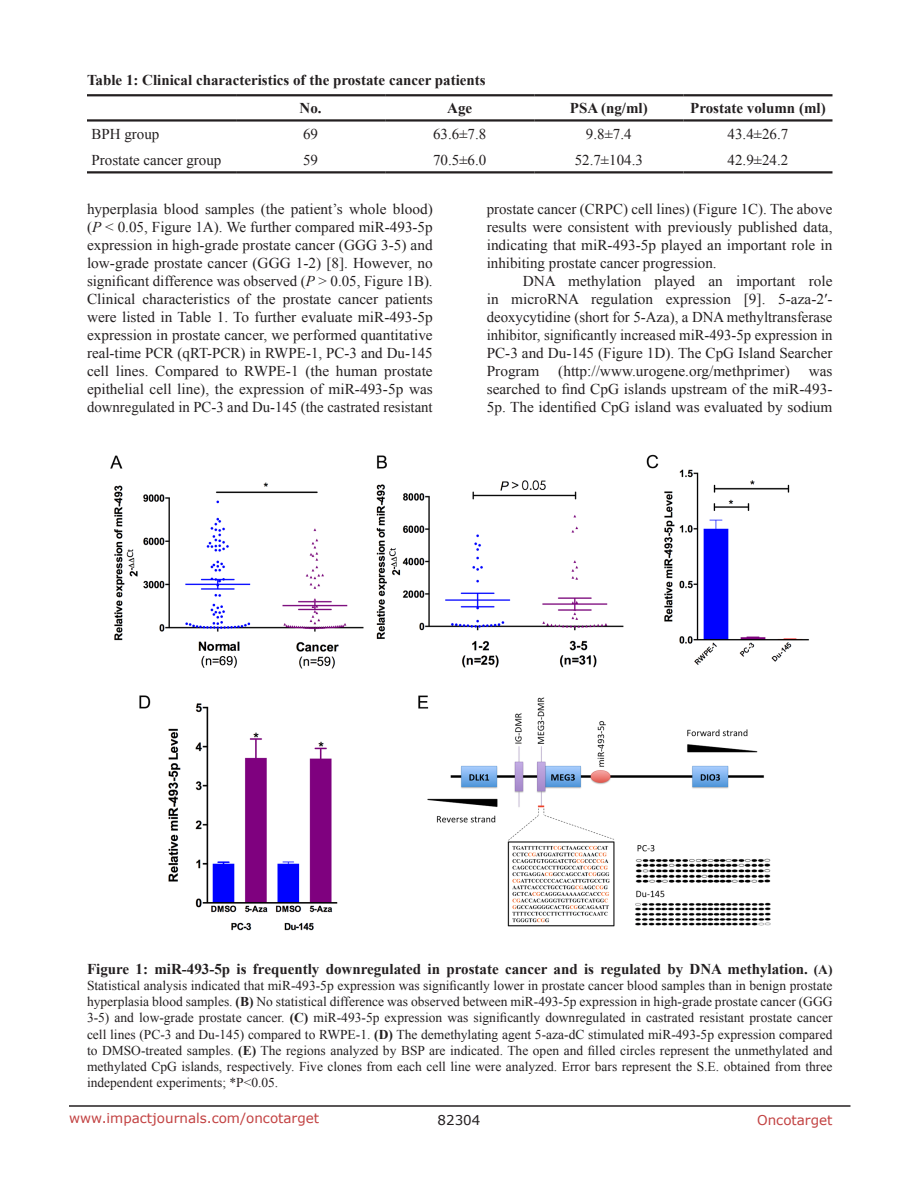
<style>
.page{position:relative;width:918px;height:1188px;background:#fff}
.page>*{position:absolute;margin:0;border:0;box-sizing:border-box;transform-origin:0 0}
.BodyText{font:15px/18px "Times New Roman";color:#231f20;text-align:justify}
.figuretext{font:700 15px "Times New Roman";color:#231f20}
.Table_head{font:700 15px "Times New Roman";color:#231f20}
.TableText1_Center{font:15px "Times New Roman";color:#231f20}
.Table_head_centre{font:700 15px "Times New Roman";color:#231f20}
.TableText1{font:15px "Times New Roman";color:#231f20}
.figuretext-2{font:13.5px/16.2px "Times New Roman";color:#231f20;text-align:justify}
.t1{font:13.5px "Verdana";color:#c24141}
.t2{font:13.5px "Verdana";color:#231f20}
.s1{font-style:italic}
.s2{font-size:13.5px}
.s3{font-weight:700}
</style>
<div class="page">
<hr style="left:69px;top:1105px;width:781px;height:2px;background:#231f20">
<img style="left:110px;top:454px;width:699px;height:477px">
<svg style="left:87px;top:96px;width:745px;height:1px"></svg>
<hr style="left:87px;top:94px;width:149px;height:2px;background:#231f20">
<hr style="left:236px;top:94px;width:149px;height:2px;background:#231f20">
<hr style="left:385px;top:94px;width:149px;height:2px;background:#231f20">
<hr style="left:534px;top:94px;width:149px;height:2px;background:#231f20">
<hr style="left:683px;top:94px;width:150px;height:2px;background:#231f20">
<hr style="left:87px;top:119px;width:149px;height:3px;background:#231f20">
<hr style="left:236px;top:119px;width:149px;height:3px;background:#231f20">
<hr style="left:385px;top:119px;width:149px;height:3px;background:#231f20">
<hr style="left:534px;top:119px;width:149px;height:3px;background:#231f20">
<hr style="left:683px;top:119px;width:150px;height:3px;background:#231f20">
<hr style="left:87px;top:171px;width:149px;height:2px;background:#231f20">
<hr style="left:236px;top:171px;width:149px;height:2px;background:#231f20">
<hr style="left:385px;top:171px;width:149px;height:2px;background:#231f20">
<hr style="left:534px;top:171px;width:149px;height:2px;background:#231f20">
<hr style="left:683px;top:171px;width:150px;height:2px;background:#231f20">
<p class="Table_head" style="left:87px;top:70px;width:400px">Table 1: Clinical characteristics of the prostate cancer patients</p>
<p class="Table_head_centre" style="left:300px;top:98px;width:24px">No.</p>
<p class="Table_head_centre" style="left:447px;top:98px;width:26px">Age</p>
<p class="Table_head_centre" style="left:570px;top:98px;width:79px">PSA (ng/ml)</p>
<p class="Table_head_centre" style="left:690px;top:98px;width:137px">Prostate volumn (ml)</p>
<p class="TableText1" style="left:92px;top:124px;width:69px">BPH group</p>
<p class="TableText1_Center" style="left:303px;top:124px;width:16px">69</p>
<p class="TableText1_Center" style="left:433px;top:124px;width:55px">63.6±7.8</p>
<p class="TableText1_Center" style="left:586px;top:124px;width:47px">9.8±7.4</p>
<p class="TableText1_Center" style="left:728px;top:124px;width:62px">43.4±26.7</p>
<p class="TableText1" style="left:92px;top:150px;width:131px">Prostate cancer group</p>
<p class="TableText1_Center" style="left:303px;top:150px;width:16px">59</p>
<p class="TableText1_Center" style="left:433px;top:150px;width:55px">70.5±6.0</p>
<p class="TableText1_Center" style="left:575px;top:150px;width:70px">52.7±104.3</p>
<p class="TableText1_Center" style="left:728px;top:150px;width:62px">42.9±24.2</p>
<p class="BodyText" style="left:87px;top:200px;width:347px">hyperplasia blood samples (the patient’s whole blood) (<span class="s1">P</span> &lt; 0.05, Figure 1A). We further compared miR-493-5p expression in high-grade prostate cancer (GGG 3-5) and low-grade prostate cancer (GGG 1-2) [8]. However, no significant difference was observed (<span class="s1">P</span> &gt; 0.05, Figure 1B).<br>Clinical characteristics of the prostate cancer patients were listed in Table 1. To further evaluate miR-493-5p expression in prostate cancer, we performed quantitative real-time PCR (qRT-PCR) in RWPE-1, PC-3 and Du-145 cell lines. Compared to RWPE-1 (the human prostate epithelial cell line), the expression of miR-493-5p was downregulated in PC-3 and Du-145 (the castrated resistant</p>
<p class="BodyText" style="left:487px;top:200px;width:347px">prostate cancer (CRPC) cell lines) (Figure 1C). The above results were consistent with previously published data, indicating that miR-493-5p played an important role in inhibiting prostate cancer progression.</p>
<p class="BodyText" style="left:487px;top:272px;width:347px;text-indent:36px">DNA methylation played an important role in microRNA regulation expression [9]. 5-aza-2′- deoxycytidine (short for 5-Aza), a DNA methyltransferase inhibitor, significantly increased miR-493-5p expression in PC-3 and Du-145 (Figure 1D). The CpG Island Searcher Program</p>
<p class="BodyText" style="left:558px;top:362px;width:233px">(http://www.urogene.org/methprimer)</p>
<p class="BodyText" style="left:487px;top:362px;width:347px;text-indent:322px">was searched to find CpG islands upstream of the miR-493- 5p. The identified CpG island was evaluated by sodium</p>
<p class="figuretext" style="left:87px;top:958px;width:747px">Figure 1: miR-493-5p is frequently downregulated in prostate cancer and is regulated by DNA methylation. <span class="s2">(A)</span></p>
<p class="figuretext-2" style="left:87px;top:977px;width:747px">Statistical analysis indicated that miR-493-5p expression was significantly lower in prostate cancer blood samples than in benign prostate hyperplasia blood samples. <span class="s3">(B)</span> No statistical difference was observed between miR-493-5p expression in high-grade prostate cancer (GGG 3-5) and low-grade prostate cancer. <span class="s3">(C)</span> miR-493-5p expression was significantly downregulated in castrated resistant prostate cancer cell lines (PC-3 and Du-145) compared to RWPE-1. <span class="s3">(D)</span> The demethylating agent 5-aza-dC stimulated miR-493-5p expression compared to DMSO-treated samples. <span class="s3">(E)</span> The regions analyzed by BSP are indicated. The open and filled circles represent the unmethylated and methylated CpG islands, respectively. Five clones from each cell line were analyzed. Error bars represent the S.E. obtained from three independent experiments; *P&lt;0.05.</p>
<p class="t1" style="left:69px;top:1109px;width:252px">www.impactjournals.com/oncotarget</p>
<p class="t2" style="left:438px;top:1111px;width:44px">82304</p>
<p class="t1" style="left:757px;top:1111px;width:77px">Oncotarget</p>
</div>
